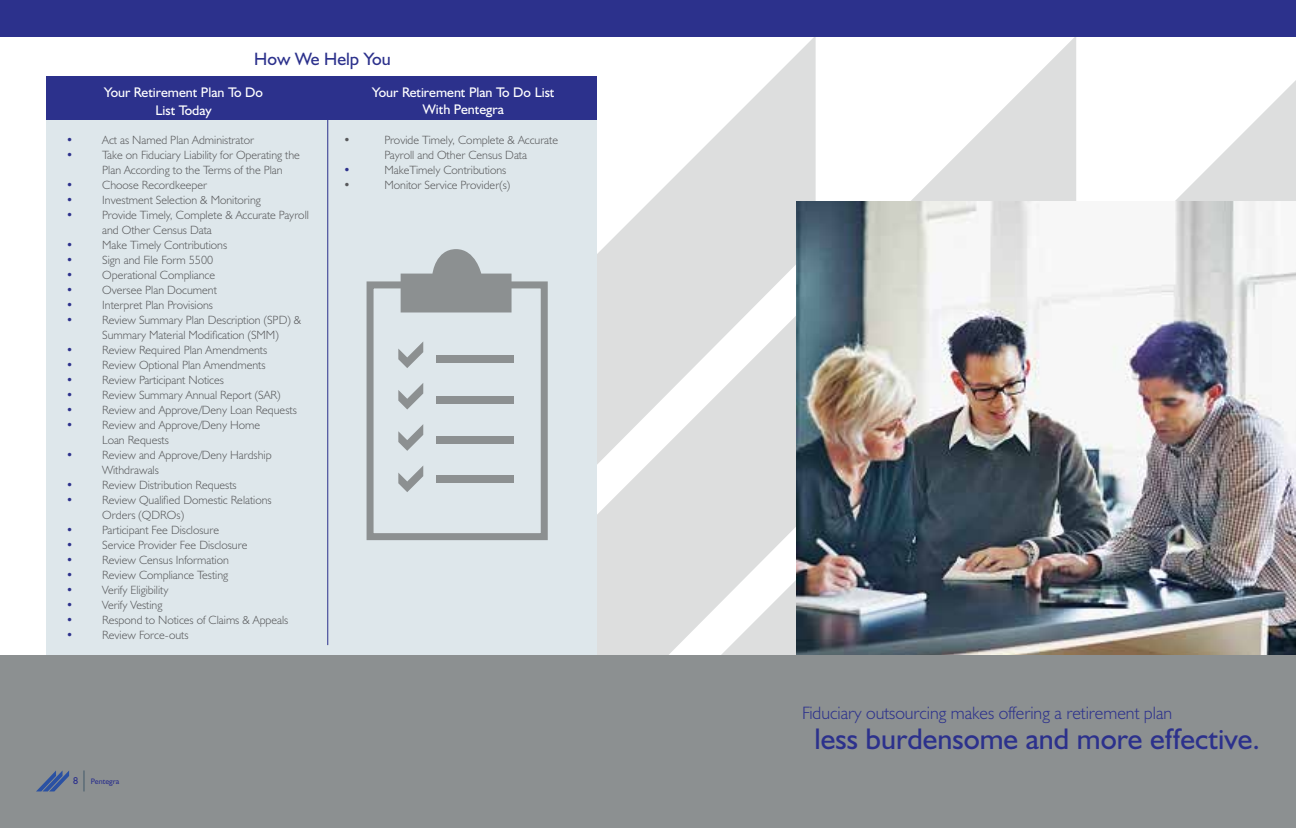
<style>
.page{position:relative;width:1296px;height:828px;background:#fff}
.page>*{position:absolute;margin:0;border:0;box-sizing:border-box;transform-origin:0 0}
.t1{font:30px "Humanist 521 BT";color:#2c318c}
.t2{font:300 18px "Humanist 521 BT";color:#2c318c}
.t3{font:18px "Humanist 521 BT";color:#2c318c}
.t4{font:14px/16.8px "Humanist 521 BT";color:#fff;text-align:center}
.t5{font:300 12px/15px "Humanist 521 BT";color:#58595b}
.t6{font:300 12px "Humanist 521 BT";color:#2c318c}
.t7{font:10px "Humanist 521 BT";color:#2c318c}
.t8{font:8px "Humanist 521 BT";color:#2c318c}
</style>
<div class="page">
<svg style="left:284px;top:36px;width:792px;height:44px"></svg>
<svg style="left:596px;top:80px;width:700px;height:575px;fill:#dddede"></svg>
<img style="left:796px;top:202px;width:500px;height:453px">
<div style="left:0;top:655px;width:1296px;height:173px;background:#8c9091"></div>
<div style="left:0;top:0;width:1296px;height:36px;background:#2c318c"></div>
<svg style="left:84px;top:770px;width:1px;height:21px"></svg>
<svg style="left:36px;top:770px;width:33px;height:21px"></svg>
<div style="left:46px;top:78px;width:550px;height:577px;background:#dee7eb"></div>
<div style="left:46px;top:76px;width:550px;height:44px;background:#2c318c"></div>
<hr style="left:327px;top:106px;width:1px;height:539px;background:#2c318c">
<div style="left:367px;top:281px;width:181px;height:259px;border:7px solid #8c9091"></div>
<svg style="left:401px;top:249px;width:111px;height:63px"></svg>
<svg style="left:398px;top:342px;width:25px;height:26px"></svg>
<svg style="left:398px;top:383px;width:25px;height:27px"></svg>
<svg style="left:398px;top:424px;width:25px;height:27px"></svg>
<svg style="left:398px;top:466px;width:25px;height:26px"></svg>
<div style="left:436px;top:355px;width:77px;height:7px;background:#8c9091"></div>
<div style="left:436px;top:396px;width:77px;height:8px;background:#8c9091"></div>
<div style="left:436px;top:436px;width:77px;height:7px;background:#8c9091"></div>
<div style="left:436px;top:476px;width:77px;height:7px;background:#8c9091"></div>
<h2 class="t3" style="left:254px;top:47px;width:138px">How We Help You</h2>
<p class="t4" style="left:104px;top:83px;width:160px;line-height:18px">Your Retirement Plan To Do<br>List Today</p>
<p class="t4" style="left:372px;top:84px;width:184px">Your Retirement Plan To Do List<br>With Pentegra</p>
<p class="t6" style="left:66px;top:133px;width:9px">•</p>
<p class="t5" style="left:102px;top:132px;width:153px">Act as Named Plan Administrator</p>
<p class="t6" style="left:66px;top:148px;width:9px">•</p>
<p class="t5" style="left:102px;top:147px;width:199px">Take on Fiduciary Liability for Operating the<br>Plan According to the Terms of the Plan</p>
<p class="t6" style="left:66px;top:178px;width:9px">•</p>
<p class="t5" style="left:102px;top:177px;width:106px">Choose Recordkeeper</p>
<p class="t6" style="left:66px;top:193px;width:9px">•</p>
<p class="t5" style="left:102px;top:192px;width:160px">Investment Selection &amp; Monitoring</p>
<p class="t6" style="left:66px;top:208px;width:9px">•</p>
<p class="t5" style="left:102px;top:207px;width:208px">Provide Timely, Complete &amp; Accurate Payroll and Other Census Data</p>
<p class="t6" style="left:66px;top:238px;width:9px">•</p>
<p class="t5" style="left:102px;top:237px;width:126px">Make Timely Contributions</p>
<p class="t6" style="left:66px;top:253px;width:9px">•</p>
<p class="t5" style="left:102px;top:252px;width:112px">Sign and File Form 5500</p>
<p class="t6" style="left:66px;top:268px;width:9px">•</p>
<p class="t5" style="left:102px;top:267px;width:114px">Operational Compliance</p>
<p class="t6" style="left:66px;top:283px;width:9px">•</p>
<p class="t5" style="left:102px;top:282px;width:116px">Oversee Plan Document</p>
<p class="t6" style="left:66px;top:298px;width:9px">•</p>
<p class="t5" style="left:102px;top:297px;width:112px">Interpret Plan Provisions</p>
<p class="t6" style="left:66px;top:313px;width:9px">•</p>
<p class="t5" style="left:102px;top:312px;width:201px">Review Summary Plan Description (SPD) &amp;<br>Summary Material Modification (SMM)</p>
<p class="t6" style="left:66px;top:343px;width:9px">•</p>
<p class="t5" style="left:102px;top:342px;width:167px">Review Required Plan Amendments</p>
<p class="t6" style="left:66px;top:358px;width:9px">•</p>
<p class="t5" style="left:102px;top:357px;width:165px">Review Optional Plan Amendments</p>
<p class="t6" style="left:66px;top:373px;width:9px">•</p>
<p class="t5" style="left:102px;top:372px;width:123px">Review Participant Notices</p>
<p class="t6" style="left:66px;top:388px;width:9px">•</p>
<p class="t5" style="left:102px;top:387px;width:180px">Review Summary Annual Report (SAR)</p>
<p class="t6" style="left:66px;top:403px;width:9px">•</p>
<p class="t5" style="left:102px;top:402px;width:196px">Review and Approve/Deny Loan Requests</p>
<p class="t6" style="left:66px;top:418px;width:9px">•</p>
<p class="t5" style="left:102px;top:417px;width:159px">Review and Approve/Deny Home<br>Loan Requests</p>
<p class="t6" style="left:66px;top:448px;width:9px">•</p>
<p class="t5" style="left:102px;top:447px;width:171px">Review and Approve/Deny Hardship<br>Withdrawals</p>
<p class="t6" style="left:66px;top:478px;width:9px">•</p>
<p class="t5" style="left:102px;top:477px;width:136px">Review Distribution Requests</p>
<p class="t6" style="left:66px;top:493px;width:9px">•</p>
<p class="t5" style="left:102px;top:492px;width:171px">Review Qualified Domestic Relations<br>Orders (QDROs)</p>
<p class="t6" style="left:66px;top:523px;width:9px">•</p>
<p class="t5" style="left:102px;top:522px;width:118px">Participant Fee Disclosure</p>
<p class="t6" style="left:66px;top:538px;width:9px">•</p>
<p class="t5" style="left:102px;top:537px;width:147px">Service Provider Fee Disclosure</p>
<p class="t6" style="left:66px;top:553px;width:9px">•</p>
<p class="t5" style="left:102px;top:552px;width:128px">Review Census Information</p>
<p class="t6" style="left:66px;top:568px;width:9px">•</p>
<p class="t5" style="left:102px;top:567px;width:127px">Review Compliance Testing</p>
<p class="t6" style="left:66px;top:583px;width:9px">•</p>
<p class="t5" style="left:102px;top:582px;width:68px">Verify Eligibility</p>
<p class="t6" style="left:66px;top:598px;width:9px">•</p>
<p class="t5" style="left:102px;top:597px;width:62px">Verify Vesting</p>
<p class="t6" style="left:66px;top:613px;width:9px">•</p>
<p class="t5" style="left:102px;top:612px;width:188px">Respond to Notices of Claims &amp; Appeals</p>
<p class="t6" style="left:66px;top:628px;width:9px">•</p>
<p class="t5" style="left:102px;top:627px;width:88px">Review Force-outs</p>
<p class="t5" style="left:343px;top:132px;width:9px">•</p>
<p class="t5" style="left:384px;top:132px;width:175px">Provide Timely, Complete &amp; Accurate<br>Payroll and Other Census Data</p>
<p class="t6" style="left:343px;top:162px;width:9px">•</p>
<p class="t5" style="left:384px;top:162px;width:123px">MakeTimely Contributions</p>
<p class="t5" style="left:343px;top:177px;width:9px">•</p>
<p class="t5" style="left:384px;top:177px;width:127px">Monitor Service Provider(s)</p>
<p class="t7" style="left:73px;top:775px;width:7px">8</p>
<p class="t8" style="left:91px;top:777px;width:30px">Pentegra</p>
<h2 class="t2" style="left:802px;top:702px;width:372px">Fiduciary outsourcing makes offering a retirement plan</h2>
<h1 class="t1" style="left:815px;top:721px;width:447px">less burdensome and more effective.</h1>
</div>
